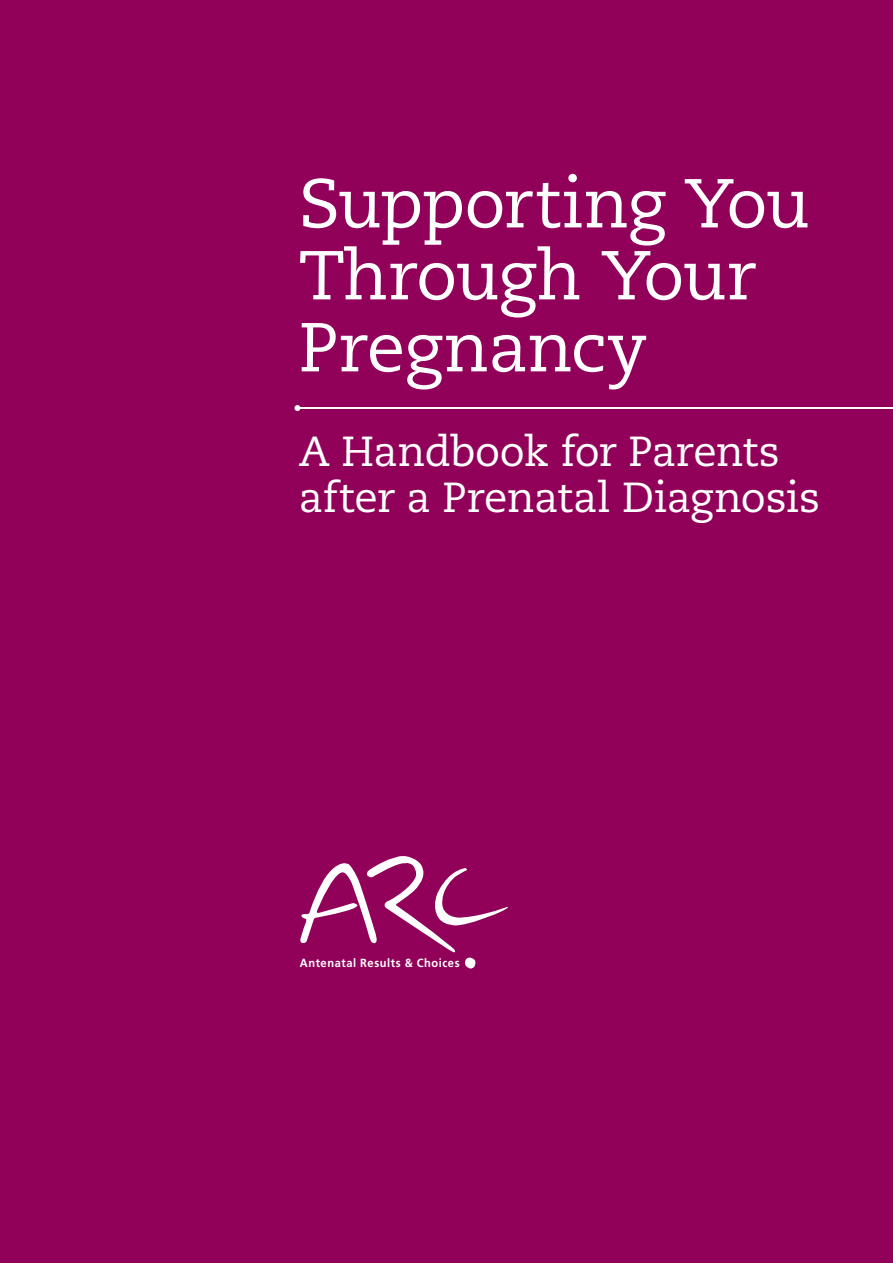
<style>
.page{position:relative;width:893px;height:1263px;background:#91015a}
.page>*{position:absolute;margin:0;border:0;box-sizing:border-box;transform-origin:0 0}
.t1{font:69px/72px "Caecilia LT Std";letter-spacing:-.02em;color:#fff}
.t2{font:42px/46.5px "Caecilia LT Std";letter-spacing:-.01em;color:#fff}
.t3{font:700 11.85px "Frutiger LT Std";letter-spacing:.05em;color:#fff;scale:.94 1}
</style>
<div class="page">
<svg style="left:300px;top:856px;width:208px;height:96px"></svg>
<div style="left:465px;top:957px;width:11px;height:11px;background:#fff;border-radius:50%"></div>
<hr style="left:297px;top:407px;width:596px;height:2px;background:#fff">
<svg style="left:294px;top:405px;width:6px;height:6px"></svg>
<h1 class="t1" style="left:299px;top:169px;width:513px">Supporting You<br>Through Your<br>Pregnancy</h1>
<p class="t2" style="left:299px;top:429px;width:523px">A Handbook for Parents after a Prenatal Diagnosis</p>
<p class="t3" style="left:300px;top:956px;width:172px">Antenatal Results &amp; Choices</p>
</div>
